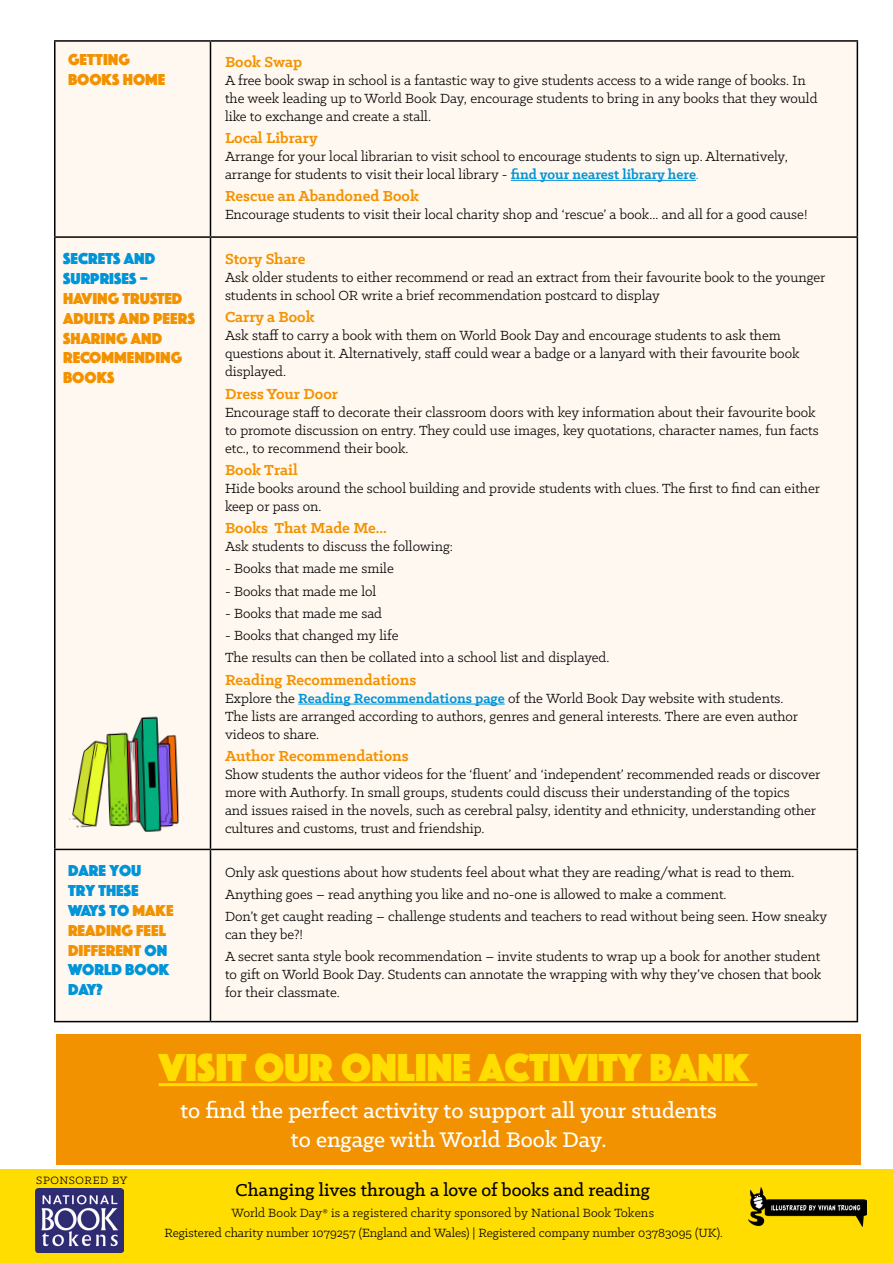
<style>
.page{position:relative;width:893px;height:1263px;background:#fff}
.page>*{position:absolute;margin:0;border:0;box-sizing:border-box;transform-origin:0 0}
.t1{font:40.5px "Phosphate Solid";color:#fd0}
.t2{font:500 24px/28.8px "Klinic Slab";color:#fff;text-align:center}
.t3{font:500 19.5px "Klinic Slab";color:#000}
.t4{font:700 16.5px "Klinic Slab";color:#f39200}
.t5{font:16.5px/19.8px "Phosphate Solid";color:#0094d8}
.t6{font:16.5px/19.8px "Phosphate Solid";color:#f39200}
.t7{font:15px/18px "Klinic Slab";color:#000}
.t8{font:13.5px/20.2px "Klinic Slab";color:#000;text-align:center}
.t9{font:12px "Klinic Slab";letter-spacing:.05em;color:#000}
.s1{color:#f39200}
.s2{font-weight:700;color:#0094d8}
.s3{color:#0094d8}
</style>
<div class="page">
<div style="left:56px;top:42px;width:801px;height:979px;background:#fff8f0"></div>
<hr style="left:54px;top:40px;width:156px;height:2px;background:#000">
<hr style="left:54px;top:42px;width:2px;height:194px;background:#000">
<hr style="left:210px;top:40px;width:648px;height:2px;background:#000">
<hr style="left:210px;top:42px;width:1px;height:194px;background:#000">
<hr style="left:857px;top:42px;width:1px;height:194px;background:#000">
<hr style="left:54px;top:236px;width:156px;height:2px;background:#000">
<hr style="left:54px;top:238px;width:2px;height:611px;background:#000">
<hr style="left:210px;top:236px;width:648px;height:2px;background:#000">
<hr style="left:210px;top:238px;width:1px;height:611px;background:#000">
<hr style="left:857px;top:238px;width:1px;height:611px;background:#000">
<hr style="left:54px;top:850px;width:2px;height:171px;background:#000">
<hr style="left:210px;top:849px;width:648px;height:1px;background:#000">
<hr style="left:210px;top:850px;width:1px;height:171px;background:#000">
<hr style="left:857px;top:850px;width:1px;height:171px;background:#000">
<hr style="left:54px;top:1021px;width:156px;height:1px;background:#000">
<hr style="left:210px;top:1021px;width:648px;height:1px;background:#000">
<hr style="left:511px;top:180px;width:185px;height:1px;background:#0094d8">
<hr style="left:298px;top:704px;width:207px;height:1px;background:#0094d8">
<div style="left:56px;top:1034px;width:804px;height:130px;background:#f39200"></div>
<img style="left:54px;top:651px;width:167px;height:246px">
<hr style="left:159px;top:1083px;width:598px;height:3px;background:#fd0">
<div style="left:0;top:1169px;width:893px;height:94px;background:#fd0"></div>
<img style="left:35px;top:1188px;width:89px;height:64px">
<img style="left:748px;top:1188px;width:118px;height:38px">
<p class="t6" style="left:68px;top:49px;width:99px">GETTING<br>BOOKS HOME</p>
<p class="t5" style="left:63px;top:248px;width:94px">SECRETS AND<br>SURPRISES –</p>
<p class="t6" style="left:63px;top:288px;width:134px">HAVING TRUSTED<br>ADULTS AND PEERS<br>SHARING AND<br>RECOMMENDING<br>BOOKS</p>
<p class="t5" style="left:68px;top:860px;width:107px">DARE YOU<br>TRY THESE<br>WAYS TO <span class="s1">MAKE<br>READING FEEL<br>DIFFERENT</span> ON<br>WORLD BOOK<br>DAY?</p>
<p class="t4" style="left:225px;top:51px;width:79px">Book Swap</p>
<p class="t7" style="left:225px;top:71px;width:594px">A free book swap in school is a fantastic way to give students access to a wide range of books. In the week leading up to World Book Day, encourage students to bring in any books that they would like to exchange and create a stall.</p>
<p class="t4" style="left:225px;top:127px;width:94px">Local Library</p>
<p class="t7" style="left:225px;top:147px;width:564px">Arrange for your local librarian to visit school to encourage students to sign up. Alternatively, arrange for students to visit their local library - <span class="s2">find your nearest library here</span><span class="s3">.</span></p>
<p class="t4" style="left:225px;top:185px;width:195px">Rescue an Abandoned Book</p>
<p class="t7" style="left:225px;top:205px;width:584px">Encourage students to visit their local charity shop and ‘rescue’ a book... and all for a good cause!</p>
<p class="t4" style="left:225px;top:248px;width:82px">Story Share</p>
<p class="t7" style="left:225px;top:268px;width:602px">Ask older students to either recommend or read an extract from their favourite book to the younger students in school OR write a brief recommendation postcard to display</p>
<p class="t4" style="left:225px;top:306px;width:91px">Carry a Book</p>
<p class="t7" style="left:225px;top:326px;width:576px">Ask staff to carry a book with them on World Book Day and encourage students to ask them questions about it. Alternatively, staff could wear a badge or a lanyard with their favourite book displayed.</p>
<p class="t4" style="left:225px;top:383px;width:115px">Dress Your Door</p>
<p class="t7" style="left:225px;top:402px;width:595px">Encourage staff to decorate their classroom doors with key information about their favourite book to promote discussion on entry. They could use images, key quotations, character names, fun facts etc., to recommend their book.</p>
<p class="t4" style="left:225px;top:459px;width:74px">Book Trail</p>
<p class="t7" style="left:225px;top:479px;width:597px">Hide books around the school building and provide students with clues. The first to find can either keep or pass on.</p>
<p class="t4" style="left:225px;top:517px;width:163px">Books That Made Me...</p>
<p class="t7" style="left:225px;top:537px;width:229px">Ask students to discuss the following:</p>
<p class="t7" style="left:225px;top:559px;width:170px">- Books that made me smile</p>
<p class="t7" style="left:225px;top:581px;width:153px">- Books that made me lol</p>
<p class="t7" style="left:225px;top:604px;width:159px">- Books that made me sad</p>
<p class="t7" style="left:225px;top:624px;width:386px;line-height:22.2px">- Books that changed my life<br>The results can then be collated into a school list and displayed.</p>
<p class="t4" style="left:225px;top:669px;width:193px">Reading Recommendations</p>
<p class="t7" style="left:225px;top:688px;width:575px">Explore the <span class="s2">Reading Recommendations page</span> of the World Book Day website with students.<br>The lists are arranged according to authors, genres and general interests. There are even author videos to share.</p>
<p class="t4" style="left:225px;top:745px;width:185px">Author Recommendations</p>
<p class="t7" style="left:225px;top:765px;width:597px">Show students the author videos for the ‘fluent’ and ‘independent’ recommended reads or discover more with Authorfy. In small groups, students could discuss their understanding of the topics<br>and issues raised in the novels, such as cerebral palsy, identity and ethnicity, understanding other cultures and customs, trust and friendship.</p>
<p class="t7" style="left:225px;top:860px;width:604px;line-height:22.2px">Only ask questions about how students feel about what they are reading/what is read to them.<br>Anything goes – read anything you like and no-one is allowed to make a comment.<br>Don’t get caught reading – challenge students and teachers to read without being seen. How sneaky</p>
<p class="t7" style="left:225px;top:923px;width:597px;line-height:22.2px">can they be?!<br>A secret santa style book recommendation – invite students to wrap up a book for another student</p>
<p class="t7" style="left:225px;top:965px;width:598px">to gift on World Book Day. Students can annotate the wrapping with why they’ve chosen that book for their classmate.</p>
<h1 class="t1" style="left:159px;top:1039px;width:592px">VISIT OUR ONLINE ACTIVITY BANK</h1>
<p class="t9" style="left:36px;top:1172px;width:93px">SPONSORED BY</p>
<h2 class="t2" style="left:180px;top:1095px;width:538px">to find the perfect activity to support all your students to engage with World Book Day.</h2>
<h3 class="t3" style="left:236px;top:1178px;width:416px">Changing lives through a love of books and reading</h3>
<p class="t8" style="left:164px;top:1202px;width:560px">World Book Day® is a registered charity sponsored by National Book Tokens<br>Registered charity number 1079257 (England and Wales) | Registered company number 03783095 (UK).</p>
</div>
